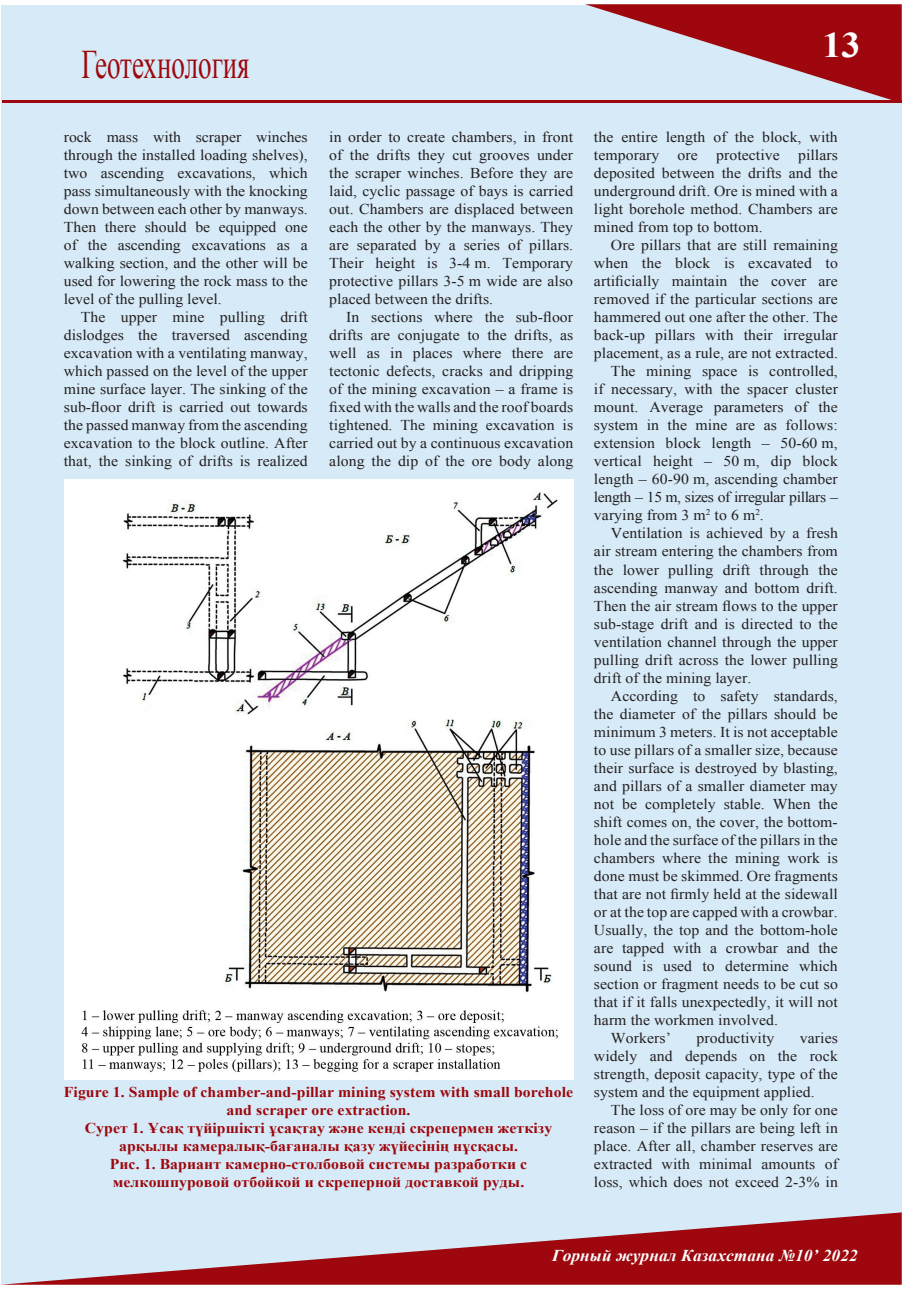
<style>
.page{position:relative;width:906px;height:1289px;background:#fff}
.page>*{position:absolute;margin:0;border:0;box-sizing:border-box;transform-origin:0 0}
.t1{font:40.5px "Times New Roman";color:#9d070d;scale:.67 1}
.t2{font:700 36px "Times New Roman";color:#fff;scale:1.05 1}
.t3{font:italic 700 16.5px "Times New Roman";letter-spacing:.005em;color:#fff;scale:1.05 1}
.t4{font:15px/18px "Times New Roman";letter-spacing:.005em;color:#231f20;text-align:justify;scale:1.05 1}
.t5{font:700 15px/18px "Times New Roman";letter-spacing:.005em;color:#9d070d;text-align:center;scale:1.05 1}
.t6{font:15px "Times New Roman";letter-spacing:-.025em;color:#231f20;scale:1.05 1}
</style>
<div class="page">
<div style="left:1px;top:5px;width:900px;height:1278px;background:#d7eaf7"></div>
<svg style="left:585px;top:4px;width:316px;height:96px"></svg>
<svg style="left:1px;top:1212px;width:900px;height:72px"></svg>
<hr style="left:2px;top:100px;width:899px;height:3px;background:#9d070d">
<img style="left:64px;top:479px;width:509px;height:600px">
<h1 class="t1" style="left:81px;top:37px;width:252px">Геотехнология</h1>
<h2 class="t2" style="left:822px;top:20px;width:38px">13</h2>
<p class="t4" style="left:64px;top:128px;width:234px">rock mass with scraper winches through the installed loading shelves), two ascending excavations, which pass simultaneously with the knocking down between each other by manways.<br>Then there should be equipped one of the ascending excavations as a walking section, and the other will be used for lowering the rock mass to the level of the pulling level.</p>
<p class="t4" style="left:64px;top:308px;width:234px;text-indent:17px">The upper mine pulling drift dislodges the traversed ascending excavation with a ventilating manway, which passed on the level of the upper mine surface layer. The sinking of the sub-floor drift is carried out towards the passed manway from the ascending excavation to the block outline. After that, the sinking of drifts is realized</p>
<p class="t4" style="left:329px;top:128px;width:234px">in order to create chambers, in front of the drifts they cut grooves under the scraper winches. Before they are laid, cyclic passage of bays is carried out. Chambers are displaced between each the other by the manways. They are separated by a series of pillars.<br>Their height is 3-4 m. Temporary protective pillars 3-5 m wide are also placed between the drifts.</p>
<p class="t4" style="left:329px;top:308px;width:234px;text-indent:17px">In sections where the sub-floor drifts are conjugate to the drifts, as well as in places where there are tectonic defects, cracks and dripping of the mining excavation – a frame is fixed with the walls and the roof boards tightened. The mining excavation is carried out by a continuous excavation along the dip of the ore body along</p>
<p class="t5" style="left:64px;top:1082px;width:486px">Figure 1. Sample of chamber-and-pillar mining system with small borehole and scraper ore extraction.<br>Сурет 1. Ұсақ түйіршікті ұсақтау және кенді скрепермен жеткізу арқылы камералық-бағаналы қазу жүйесінің нұсқасы.<br>Рис. 1. Вариант камерно-столбовой системы разработки с мелкошпуровой отбойкой и скреперной доставкой руды.</p>
<p class="t4" style="left:594px;top:128px;width:234px">the entire length of the block, with temporary ore protective pillars deposited between the drifts and the underground drift. Ore is mined with a light borehole method. Chambers are mined from top to bottom.</p>
<p class="t4" style="left:611px;top:236px;width:218px">Ore pillars that are still remaining</p>
<p class="t4" style="left:594px;top:254px;width:234px">when the block is excavated to</p>
<p class="t4" style="left:594px;top:272px;width:234px">artificially maintain the cover are</p>
<p class="t4" style="left:594px;top:290px;width:234px">removed if the particular sections are</p>
<p class="t4" style="left:594px;top:308px;width:234px">hammered out one after the other. The</p>
<p class="t4" style="left:594px;top:326px;width:234px">back-up pillars with their irregular</p>
<p class="t4" style="left:594px;top:344px;width:234px">placement, as a rule, are not extracted.</p>
<p class="t4" style="left:611px;top:362px;width:218px">The mining space is controlled,</p>
<p class="t4" style="left:594px;top:380px;width:234px">if necessary, with the spacer cluster</p>
<p class="t4" style="left:594px;top:398px;width:234px">mount. Average parameters of the</p>
<p class="t4" style="left:594px;top:416px;width:234px">system in the mine are as follows:</p>
<p class="t4" style="left:594px;top:434px;width:234px">extension block length – 50-60 m,</p>
<p class="t4" style="left:594px;top:452px;width:234px">vertical height – 50 m, dip block</p>
<p class="t4" style="left:594px;top:470px;width:234px">length – 60-90 m, ascending chamber</p>
<p class="t6" style="left:594px;top:487px;width:234px">length – 15 m, sizes of irregular pillars –</p>
<p class="t4" style="left:594px;top:506px;width:163px">varying from 3 m<sup>2</sup> to 6 m<sup>2</sup>.</p>
<p class="t4" style="left:611px;top:524px;width:218px">Ventilation is achieved by a fresh</p>
<p class="t4" style="left:594px;top:542px;width:234px">air stream entering the chambers from</p>
<p class="t4" style="left:594px;top:560px;width:234px">the lower pulling drift through the</p>
<p class="t4" style="left:594px;top:578px;width:234px">ascending manway and bottom drift.</p>
<p class="t4" style="left:594px;top:596px;width:234px">Then the air stream flows to the upper</p>
<p class="t4" style="left:594px;top:614px;width:234px">sub-stage drift and is directed to the</p>
<p class="t4" style="left:594px;top:632px;width:234px">ventilation channel through the upper</p>
<p class="t4" style="left:594px;top:650px;width:234px">pulling drift across the lower pulling</p>
<p class="t4" style="left:594px;top:668px;width:151px">drift of the mining layer.</p>
<p class="t4" style="left:611px;top:686px;width:218px">According to safety standards,</p>
<p class="t4" style="left:594px;top:704px;width:234px">the diameter of the pillars should be</p>
<p class="t4" style="left:594px;top:722px;width:234px">minimum 3 meters. It is not acceptable</p>
<p class="t4" style="left:594px;top:740px;width:234px">to use pillars of a smaller size, because</p>
<p class="t4" style="left:594px;top:758px;width:234px">their surface is destroyed by blasting,</p>
<p class="t4" style="left:594px;top:776px;width:234px">and pillars of a smaller diameter may</p>
<p class="t4" style="left:594px;top:794px;width:234px">not be completely stable. When the</p>
<p class="t4" style="left:594px;top:812px;width:234px">shift comes on, the cover, the bottom-</p>
<p class="t4" style="left:594px;top:830px;width:234px">hole and the surface of the pillars in the</p>
<p class="t4" style="left:594px;top:848px;width:234px">chambers where the mining work is</p>
<p class="t4" style="left:594px;top:866px;width:234px">done must be skimmed. Ore fragments</p>
<p class="t4" style="left:594px;top:884px;width:234px">that are not firmly held at the sidewall</p>
<p class="t4" style="left:594px;top:902px;width:234px">or at the top are capped with a crowbar.</p>
<p class="t4" style="left:594px;top:920px;width:234px">Usually, the top and the bottom-hole</p>
<p class="t4" style="left:594px;top:938px;width:234px">are tapped with a crowbar and the</p>
<p class="t4" style="left:594px;top:956px;width:234px">sound is used to determine which</p>
<p class="t4" style="left:594px;top:974px;width:234px">section or fragment needs to be cut so</p>
<p class="t4" style="left:594px;top:992px;width:234px">that if it falls unexpectedly, it will not</p>
<p class="t4" style="left:594px;top:1010px;width:177px">harm the workmen involved.</p>
<p class="t4" style="left:611px;top:1028px;width:59px">Workers’</p>
<p class="t4" style="left:696px;top:1028px;width:76px">productivity</p>
<p class="t4" style="left:594px;top:1028px;width:234px;text-indent:206px">varies widely and depends on the rock strength, deposit capacity, type of the system and the equipment applied.</p>
<p class="t4" style="left:594px;top:1100px;width:234px;text-indent:17px">The loss of ore may be only for one reason – if the pillars are being left in place. After all, chamber reserves are extracted with minimal amounts of loss, which does not exceed 2-3% in</p>
<p class="t3" style="left:552px;top:1244px;width:292px">Горный журнал Казахстана №10’ 2022</p>
</div>
